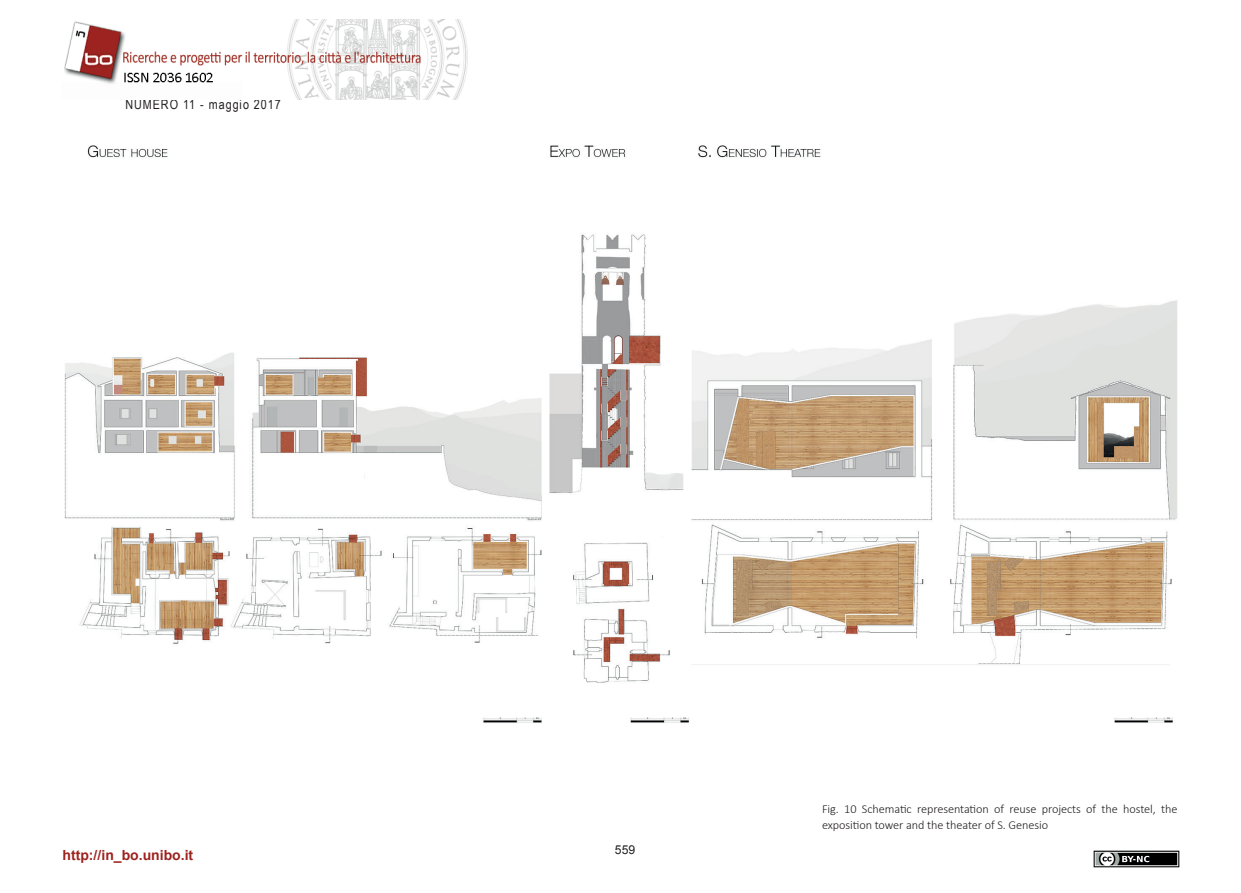
<style>
.page{position:relative;width:1241px;height:893px;background:#fff}
.page>*{position:absolute;margin:0;border:0;box-sizing:border-box;transform-origin:0 0}
.t1{font:700 14px "Arial";color:#9c231f}
.t2{font:13.12px "Arial Narrow";letter-spacing:.075em;color:#231f20}
.t3{font:300 12.25px/15.8px "Calibri";letter-spacing:-.005em;color:#231f20}
.t4{font:12.25px "Arial";color:#231f20}
</style>
<div class="page">
<img style="left:64px;top:19px;width:404px;height:80px">
<img style="left:1093px;top:850px;width:86px;height:17px">
<img style="left:64px;top:145px;width:1114px;height:578px">
<p class="t2" style="left:125px;top:95px;width:157px">NUMERO 11 - maggio 2017</p>
<p class="t1" style="left:63px;top:845px;width:132px">http://in_bo.unibo.it</p>
<p class="t4" style="left:615px;top:842px;width:22px">559</p>
<p class="t3" style="left:821px;top:801px;width:357px">Fig. 10 Schematic representation of reuse projects of the hostel, the exposition tower and the theater of S. Genesio</p>
</div>
